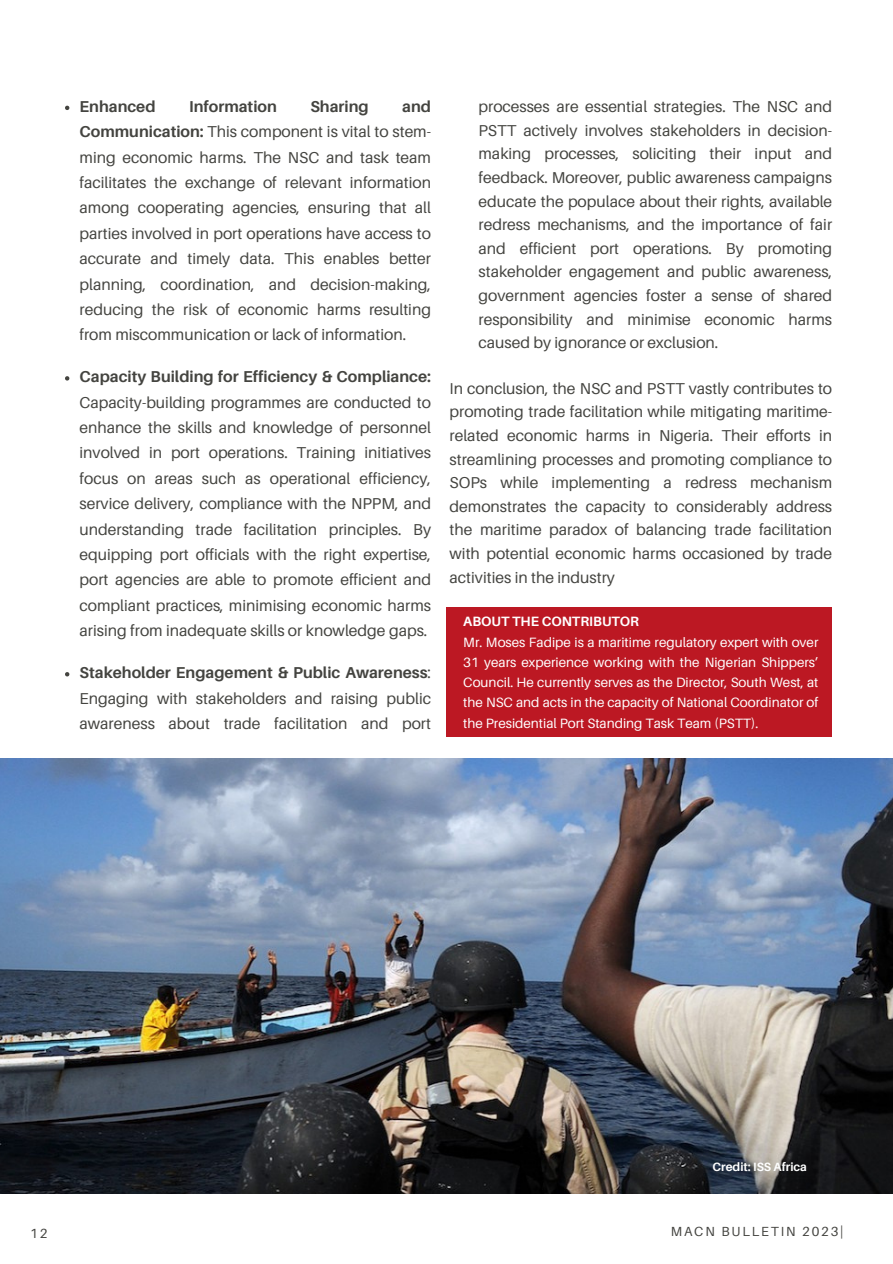
<style>
.page{position:relative;width:893px;height:1264px;background:#fff}
.page>*{position:absolute;margin:0;border:0;box-sizing:border-box;transform-origin:0 0}
.t1{font:15.75px/25.3px "Aileron";color:#444440;text-align:justify}
.t2{font:700 15.75px "Aileron";color:#444440}
.t3{font:13.5px/20.2px "Aileron";color:#fff;text-align:justify}
.t4{font:700 13.5px "Aileron";color:#fff}
.t5{font:13.2px "Aileron";letter-spacing:.14em;color:#444440}
.t6{font:700 12px "Aileron";color:#fff}
.s1{font-weight:700}
</style>
<div class="page">
<img style="left:0;top:758px;width:892px;height:435px">
<svg style="left:65px;top:106px;width:4px;height:4px"></svg>
<svg style="left:65px;top:376px;width:4px;height:4px"></svg>
<svg style="left:65px;top:672px;width:4px;height:4px"></svg>
<div style="left:446px;top:607px;width:386px;height:130px;background:#bc1823"></div>
<p class="t2" style="left:79px;top:96px;width:77px">Enhanced</p>
<p class="t2" style="left:189px;top:96px;width:89px">Information</p>
<p class="t2" style="left:310px;top:96px;width:60px">Sharing</p>
<p class="t1" style="left:79px;top:93px;width:353px;text-indent:323px"><span class="s1">and Communication:</span> This component is vital to stem&shy;ming economic harms. The NSC and task team facilitates the exchange of relevant information among cooperating agencies, ensuring that all parties involved in port operations have access to accurate and timely data. This enables better planning, coordination, and decision-making, reducing the risk of economic harms resulting from miscommunication or lack of information.</p>
<p class="t1" style="left:79px;top:364px;width:353px"><span class="s1">Capacity Building for Efficiency &amp; Compliance:<br></span>Capacity-building programmes are conducted to enhance the skills and knowledge of personnel involved in port operations. Training initiatives focus on areas such as operational efficiency, service delivery, compliance with the NPPM, and understanding trade facilitation principles. By equipping port officials with the right expertise, port agencies are able to promote efficient and compliant practices, minimising economic harms arising from inadequate skills or knowledge gaps.</p>
<p class="t1" style="left:79px;top:659px;width:353px"><span class="s1">Stakeholder Engagement &amp; Public Awareness</span>:<br>Engaging with stakeholders and raising public awareness about trade facilitation and port</p>
<p class="t1" style="left:478px;top:94px;width:355px;line-height:23.7px">processes are essential strategies. The NSC and PSTT actively involves stakeholders in decision&shy;making processes, soliciting their input and feedback. Moreover, public awareness campaigns educate the populace about their rights, available redress mechanisms, and the importance of fair and efficient port operations. By promoting stakeholder engagement and public awareness, government agencies foster a sense of shared responsibility and minimise economic harms caused by ignorance or exclusion.</p>
<p class="t1" style="left:449px;top:376px;width:384px;line-height:23.7px">In conclusion, the NSC and PSTT vastly contributes to promoting trade facilitation while mitigating maritime&shy;related economic harms in Nigeria. Their efforts in streamlining processes and promoting compliance to SOPs while implementing a redress mechanism demonstrates the capacity to considerably address the maritime paradox of balancing trade facilitation with potential economic harms occasioned by trade activities in the industry</p>
<p class="t4" style="left:463px;top:613px;width:177px">ABOUT THE CONTRIBUTOR</p>
<p class="t3" style="left:463px;top:631px;width:356px">Mr. Moses Fadipe is a maritime regulatory expert with over 31 years experience working with the Nigerian Shippers’ Council. He currently serves as the Director, South West, at the NSC and acts in the capacity of National Coordinator of the Presidential Port Standing Task Team (PSTT).</p>
<p class="t6" style="left:712px;top:1159px;width:96px">Credit: ISS Africa</p>
<p class="t5" style="left:30px;top:1225px;width:19px">12</p>
<p class="t5" style="left:670px;top:1223px;width:174px">MACN BULLETIN 2023|</p>
</div>
